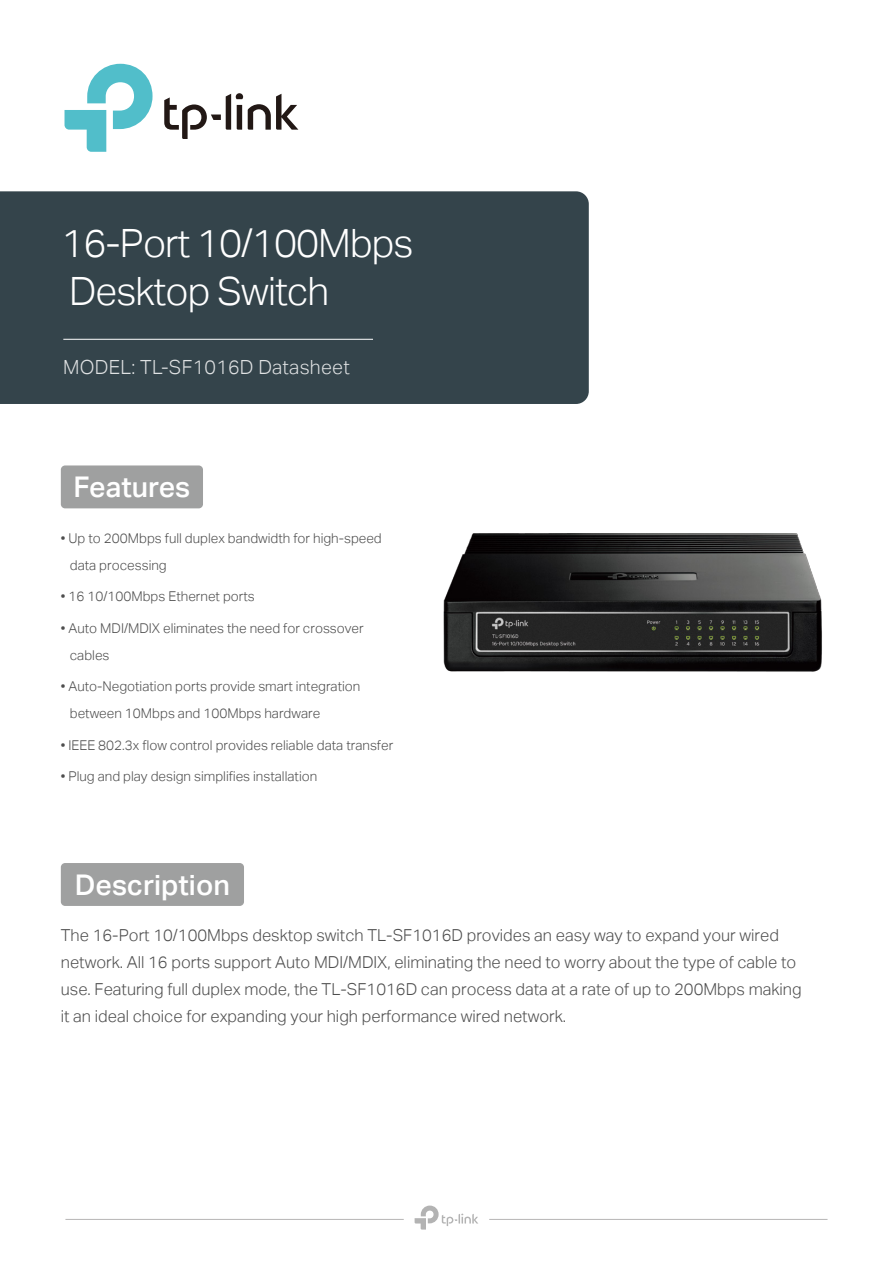
<style>
.page{position:relative;width:893px;height:1263px;background:#fff}
.page>*{position:absolute;margin:0;border:0;box-sizing:border-box;transform-origin:0 0}
.t1{font:39px/48px "TP Link Aktiv Light";letter-spacing:-.025em;color:#fff}
.t2{font:28.5px "TP Link Aktiv Medium";color:#fff}
.t3{font:19.5px "TP Link Aktiv Light";letter-spacing:.015em;color:rgb(255 255 255/.85)}
.t4{font:16.5px/27px "TP Link Aktiv Light";color:#4d4d4d}
.t5{font:13.5px/27px "TP Link Aktiv Light";color:#4d4d4d}
</style>
<div class="page">
<div style="left:0;top:191px;width:589px;height:213px;background:#34444b"></div>
<hr style="left:63px;top:339px;width:310px;height:1px;background:#fff">
<div style="left:61px;top:863px;width:183px;height:43px;background:#9fa0a0;border-radius:4px"></div>
<svg style="left:65px;top:64px;width:88px;height:88px"></svg>
<svg style="left:164px;top:93px;width:134px;height:46px"></svg>
<hr style="left:65px;top:1219px;width:339px;height:1px;background:#b6b5b5">
<hr style="left:489px;top:1219px;width:338px;height:1px;background:#b6b5b5">
<svg style="left:415px;top:1205px;width:63px;height:24px"></svg>
<div style="left:61px;top:465px;width:142px;height:43px;background:#9fa0a0;border-radius:4px"></div>
<img style="left:443px;top:534px;width:379px;height:138px">
<h1 class="t1" style="left:61px;top:219px;width:354px">16-Port 10/100Mbps<br>Desktop Switch</h1>
<p class="t3" style="left:63px;top:355px;width:288px">MODEL: TL-SF1016D Datasheet</p>
<h2 class="t2" style="left:74px;top:471px;width:118px">Features</h2>
<p class="t5" style="left:70px;top:524px;width:313px;text-indent:-9px">• Up to 200Mbps full duplex bandwidth for high-speed data processing</p>
<p class="t5" style="left:61px;top:583px;width:196px">• 16 10/100Mbps Ethernet ports</p>
<p class="t5" style="left:70px;top:614px;width:295px;text-indent:-9px">• Auto MDI/MDIX eliminates the need for crossover cables</p>
<p class="t5" style="left:70px;top:673px;width:292px;text-indent:-9px">• Auto-Negotiation ports provide smart integration between 10Mbps and 100Mbps hardware</p>
<p class="t5" style="left:61px;top:731px;width:334px">• IEEE 802.3x flow control provides reliable data transfer</p>
<p class="t5" style="left:61px;top:763px;width:258px">• Plug and play design simplifies installation</p>
<h2 class="t2" style="left:75px;top:868px;width:156px">Description</h2>
<p class="t4" style="left:61px;top:922px;width:742px">The 16-Port 10/100Mbps desktop switch TL-SF1016D provides an easy way to expand your wired network. All 16 ports support Auto MDI/MDIX, eliminating the need to worry about the type of cable to use. Featuring full duplex mode, the TL-SF1016D can process data at a rate of up to 200Mbps making it an ideal choice for expanding your high performance wired network.</p>
</div>
